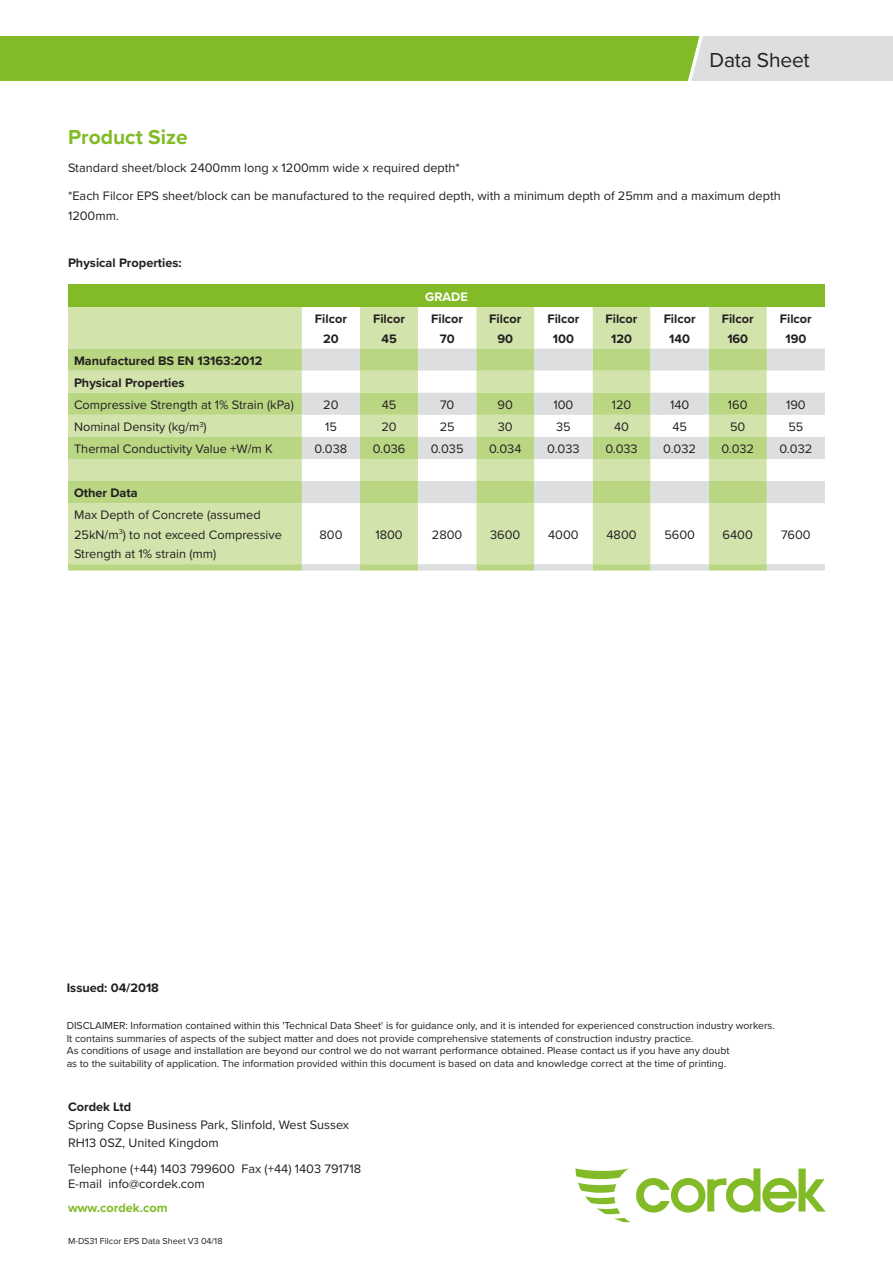
<style>
.page{position:relative;width:893px;height:1263px;background:#fff}
.page>*{position:absolute;margin:0;border:0;box-sizing:border-box;transform-origin:0 0}
.t1{font:700 21px "Proxima Nova";color:#82bb27}
.t2{font:21px "Proxima Nova";letter-spacing:-.01em;color:#231f20}
.BODY_COPY{font:12.75px/19.5px "Proxima Nova";color:#231f20}
.BODY_COPY-2{font:700 12.75px/19.5px "Proxima Nova";color:#231f20;text-align:center}
.t3{font:700 12.75px "Proxima Nova";color:#82bb27}
.TABLE_HEADER{font:700 12.75px "Proxima Nova";color:#fff}
.t4{font:10.5px/12.6px "Proxima Nova";color:#231f20}
.BODY_COPY-3{font:9px "Proxima Nova";color:#231f20}
</style>
<div class="page">
<svg style="left:575px;top:1168px;width:251px;height:54px"></svg>
<svg style="left:0;top:36px;width:893px;height:45px;background:#96c350"></svg>
<div style="left:68px;top:285px;width:757px;height:22px;background:#82bb27"></div>
<div style="left:68px;top:307px;width:234px;height:42px;background:#d2e4ac"></div>
<svg style="left:302px;top:307px;width:523px;height:42px"></svg>
<svg style="left:68px;top:349px;width:234px;height:221px;background:#c7de9b"></svg>
<svg style="left:302px;top:349px;width:523px;height:221px"></svg>
<p class="t2" style="left:709px;top:44px;width:102px">Data Sheet</p>
<p class="t1" style="left:68px;top:121px;width:121px">Product Size</p>
<p class="BODY_COPY" style="left:68px;top:158px;width:393px">Standard sheet/block 2400mm long x 1200mm wide x required depth*</p>
<p class="BODY_COPY" style="left:68px;top:186px;width:714px">*Each Filcor EPS sheet/block can be manufactured to the required depth, with a minimum depth of 25mm and a maximum depth<br>1200mm.</p>
<p class="BODY_COPY-2" style="left:68px;top:253px;width:115px">Physical Properties:</p>
<p class="TABLE_HEADER" style="left:425px;top:287px;width:44px">GRADE</p>
<p class="BODY_COPY-2" style="left:315px;top:309px;width:34px">Filcor<br>20</p>
<p class="BODY_COPY-2" style="left:373px;top:309px;width:34px">Filcor<br>45</p>
<p class="BODY_COPY-2" style="left:431px;top:309px;width:34px">Filcor<br>70</p>
<p class="BODY_COPY-2" style="left:489px;top:309px;width:34px">Filcor<br>90</p>
<p class="BODY_COPY-2" style="left:547px;top:309px;width:34px">Filcor<br>100</p>
<p class="BODY_COPY-2" style="left:605px;top:309px;width:34px">Filcor<br>120</p>
<p class="BODY_COPY-2" style="left:664px;top:309px;width:34px">Filcor<br>140</p>
<p class="BODY_COPY-2" style="left:722px;top:309px;width:34px">Filcor<br>160</p>
<p class="BODY_COPY-2" style="left:780px;top:309px;width:34px">Filcor<br>190</p>
<p class="BODY_COPY-2" style="left:74px;top:350px;width:190px">Manufactured BS EN 13163:2012</p>
<p class="BODY_COPY-2" style="left:74px;top:372px;width:112px">Physical Properties</p>
<p class="BODY_COPY" style="left:74px;top:394px;width:221px">Compressive Strength at 1% Strain (kPa)</p>
<p class="BODY_COPY" style="left:323px;top:394px;width:17px">20</p>
<p class="BODY_COPY" style="left:382px;top:394px;width:16px">45</p>
<p class="BODY_COPY" style="left:440px;top:394px;width:16px">70</p>
<p class="BODY_COPY" style="left:498px;top:394px;width:17px">90</p>
<p class="BODY_COPY" style="left:553px;top:394px;width:21px">100</p>
<p class="BODY_COPY" style="left:612px;top:394px;width:21px">120</p>
<p class="BODY_COPY" style="left:670px;top:394px;width:21px">140</p>
<p class="BODY_COPY" style="left:728px;top:394px;width:21px">160</p>
<p class="BODY_COPY" style="left:786px;top:394px;width:21px">190</p>
<p class="BODY_COPY" style="left:74px;top:416px;width:134px">Nominal Density (kg/m<sup>3</sup>)</p>
<p class="BODY_COPY" style="left:325px;top:416px;width:13px">15</p>
<p class="BODY_COPY" style="left:381px;top:416px;width:17px">20</p>
<p class="BODY_COPY" style="left:440px;top:416px;width:17px">25</p>
<p class="BODY_COPY" style="left:498px;top:416px;width:16px">30</p>
<p class="BODY_COPY" style="left:556px;top:416px;width:16px">35</p>
<p class="BODY_COPY" style="left:614px;top:416px;width:16px">40</p>
<p class="BODY_COPY" style="left:672px;top:416px;width:16px">45</p>
<p class="BODY_COPY" style="left:730px;top:416px;width:17px">50</p>
<p class="BODY_COPY" style="left:788px;top:416px;width:17px">55</p>
<p class="BODY_COPY" style="left:74px;top:438px;width:200px">Thermal Conductivity Value +W/m K</p>
<p class="BODY_COPY" style="left:315px;top:438px;width:34px">0.038</p>
<p class="BODY_COPY" style="left:373px;top:438px;width:34px">0.036</p>
<p class="BODY_COPY" style="left:431px;top:438px;width:34px">0.035</p>
<p class="BODY_COPY" style="left:489px;top:438px;width:34px">0.034</p>
<p class="BODY_COPY" style="left:547px;top:438px;width:34px">0.033</p>
<p class="BODY_COPY" style="left:605px;top:438px;width:34px">0.033</p>
<p class="BODY_COPY" style="left:663px;top:438px;width:34px">0.032</p>
<p class="BODY_COPY" style="left:721px;top:438px;width:34px">0.032</p>
<p class="BODY_COPY" style="left:779px;top:438px;width:34px">0.032</p>
<p class="BODY_COPY-2" style="left:74px;top:483px;width:65px">Other Data</p>
<p class="BODY_COPY" style="left:74px;top:505px;width:209px">Max Depth of Concrete (assumed<br>25kN/m<sup>3</sup>) to not exceed Compressive<br>Strength at 1% strain (mm)</p>
<p class="BODY_COPY" style="left:319px;top:524px;width:25px">800</p>
<p class="BODY_COPY" style="left:375px;top:524px;width:29px">1800</p>
<p class="BODY_COPY" style="left:432px;top:524px;width:32px">2800</p>
<p class="BODY_COPY" style="left:490px;top:524px;width:32px">3600</p>
<p class="BODY_COPY" style="left:548px;top:524px;width:32px">4000</p>
<p class="BODY_COPY" style="left:606px;top:524px;width:32px">4800</p>
<p class="BODY_COPY" style="left:664px;top:524px;width:32px">5600</p>
<p class="BODY_COPY" style="left:723px;top:524px;width:32px">6400</p>
<p class="BODY_COPY" style="left:781px;top:524px;width:31px">7600</p>
<p class="BODY_COPY-2" style="left:67px;top:978px;width:94px">Issued: 04/2018</p>
<p class="t4" style="left:67px;top:1019px;width:710px">DISCLAIMER: Information contained within this 'Technical Data Sheet' is for guidance only, and it is intended for experienced construction industry workers.<br>It contains summaries of aspects of the subject matter and does not provide comprehensive statements of construction industry practice.<br>As conditions of usage and installation are beyond our control we do not warrant performance obtained. Please contact us if you have any doubt<br>as to the suitability of application. The information provided within this document is based on data and knowledge correct at the time of printing.</p>
<p class="BODY_COPY-2" style="left:68px;top:1096px;width:65px">Cordek Ltd</p>
<p class="BODY_COPY" style="left:68px;top:1115px;width:283px;line-height:18px">Spring Copse Business Park, Slinfold, West Sussex<br>RH13 0SZ, United Kingdom</p>
<p class="BODY_COPY" style="left:68px;top:1161px;width:295px;line-height:15px">Telephone (+44) 1403 799600 Fax (+44) 1403 791718<br>E-mail info@cordek.com</p>
<p class="t3" style="left:68px;top:1198px;width:101px">www.cordek.com</p>
<p class="BODY_COPY-3" style="left:68px;top:1234px;width:156px">M-DS31 Filcor EPS Data Sheet V3 04/18</p>
</div>
